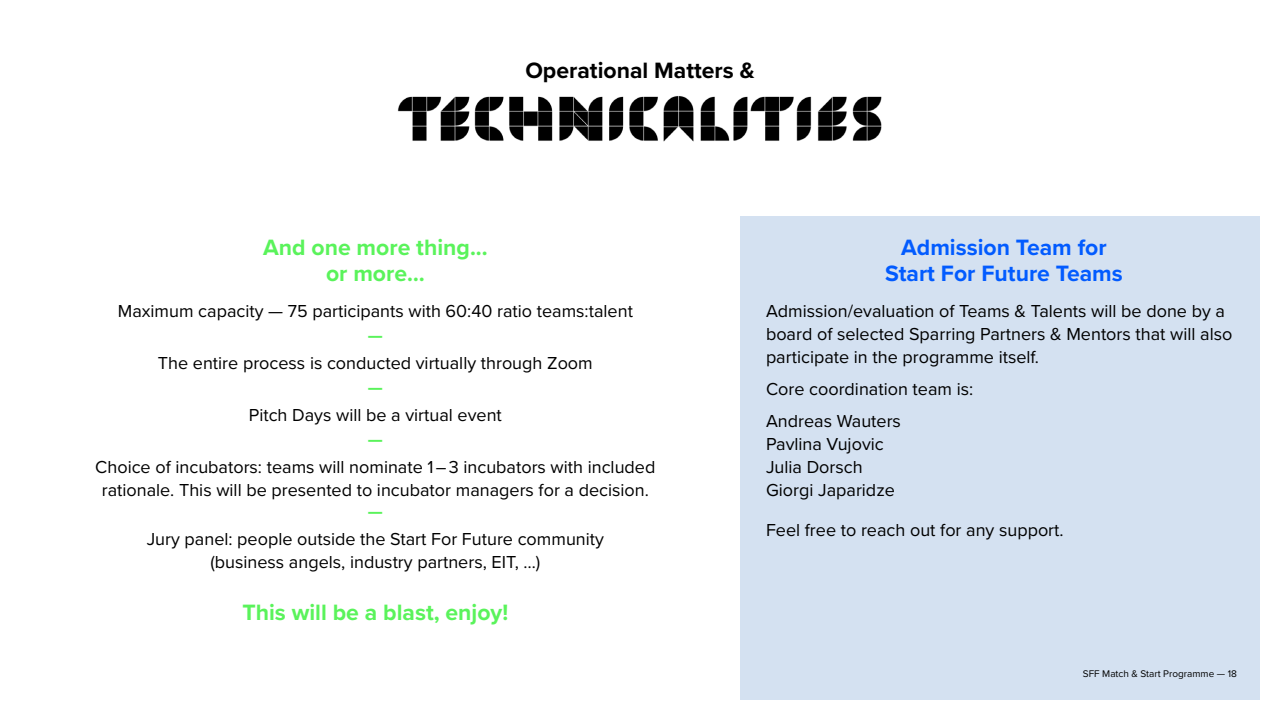
<style>
.page{position:relative;width:1280px;height:720px;background:#fff}
.page>*{position:absolute;margin:0;border:0;box-sizing:border-box;transform-origin:0 0}
.t1{font:700 23px/26px "Proxima Nova";color:#5af35b;text-align:center}
.t2{font:700 23px/26px "Proxima Nova";color:#025bff;text-align:center}
.t3{font:700 23px "Proxima Nova";color:#000}
.t4{font:18px/23px "Proxima Nova";color:#000}
.t5{font:700 18px "Proxima Nova";color:#5af35b}
.t6{font:10px "Proxima Nova";color:#000}
</style>
<div class="page">
<div style="left:740px;top:216px;width:520px;height:484px;background:#d4e1f1"></div>
<img style="left:397px;top:96px;width:485px;height:46px">
<p class="t3" style="left:525px;top:53px;width:231px">Operational Matters &amp;</p>
<p class="t1" style="left:263px;top:234px;width:226px">And one more thing... or more…</p>
<p class="t4" style="left:118px;top:299px;width:517px">Maximum capacity — 75 participants with 60:40 ratio teams:talent</p>
<p class="t5" style="left:368px;top:324px;width:16px">—</p>
<p class="t4" style="left:158px;top:351px;width:436px">The entire process is conducted virtually through Zoom</p>
<p class="t5" style="left:368px;top:376px;width:16px">—</p>
<p class="t4" style="left:249px;top:403px;width:255px">Pitch Days will be a virtual event</p>
<p class="t5" style="left:368px;top:428px;width:16px">—</p>
<p class="t4" style="left:95px;top:455px;width:562px;text-align:center">Choice of incubators: teams will nominate 1 – 3 incubators with included rationale. This will be presented to incubator managers for a decision.</p>
<p class="t5" style="left:368px;top:500px;width:16px">—</p>
<p class="t4" style="left:147px;top:527px;width:459px;text-align:center">Jury panel: people outside the Start For Future community (business angels, industry partners, EIT, …)</p>
<p class="t1" style="left:242px;top:599px;width:267px">This will be a blast, enjoy!</p>
<p class="t2" style="left:885px;top:234px;width:239px">Admission Team for<br>Start For Future Teams</p>
<p class="t4" style="left:766px;top:299px;width:468px">Admission/evaluation of Teams &amp; Talents will be done by a board of selected Sparring Partners &amp; Mentors that will also participate in the programme itself.</p>
<p class="t4" style="left:766px;top:372px;width:209px;line-height:32px">Core coordination team is:<br>Andreas Wauters</p>
<p class="t4" style="left:766px;top:432px;width:130px">Pavlina Vujovic<br>Julia Dorsch<br>Giorgi Japaridze</p>
<p class="t4" style="left:766px;top:518px;width:299px">Feel free to reach out for any support.</p>
<p class="t6" style="left:1083px;top:667px;width:156px">SFF Match &amp; Start Programme — 18</p>
</div>
